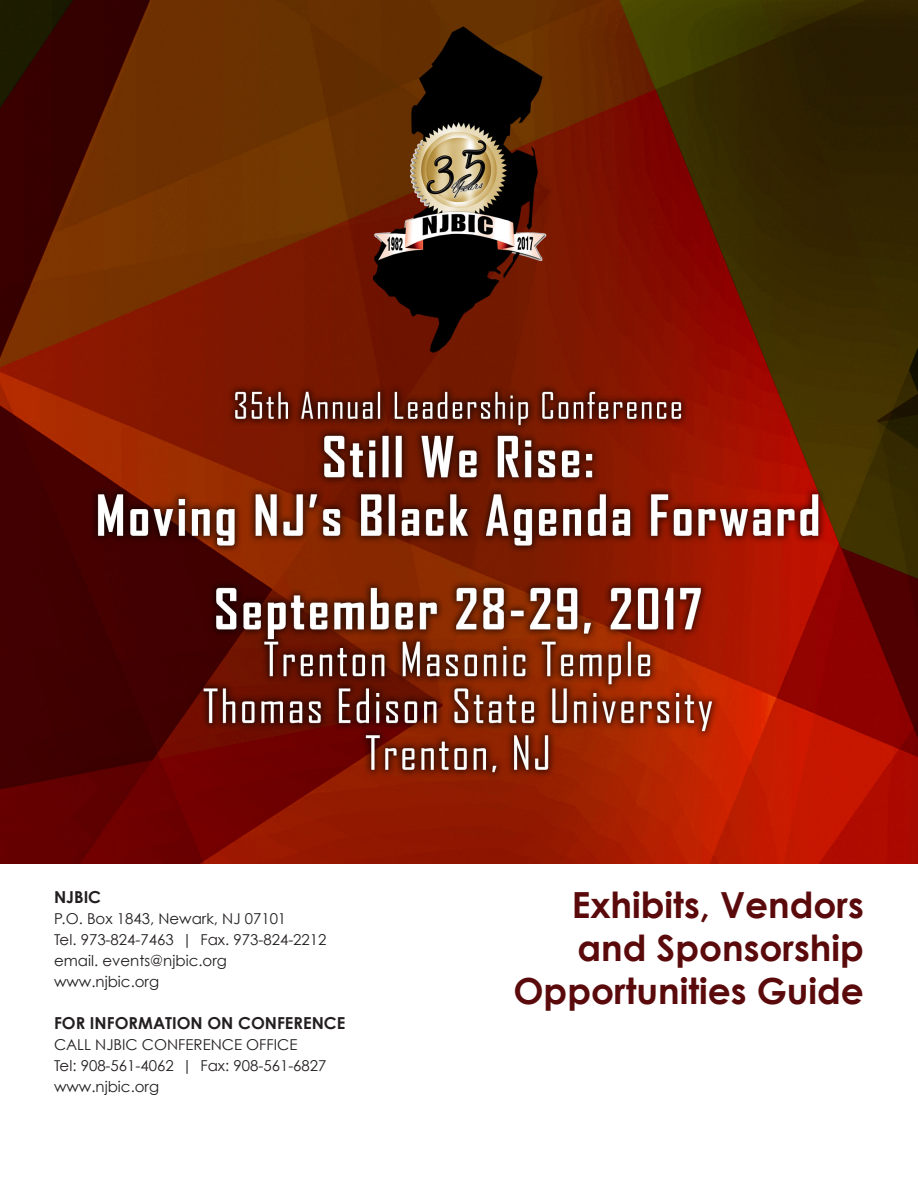
<style>
.page{position:relative;width:918px;height:1188px;background:#fff}
.page>*{position:absolute;margin:0;border:0;box-sizing:border-box;transform-origin:0 0}
.t1{font:700 36px "Century Gothic";color:#5b0a0c}
.t2{font:700 16.5px "Century Gothic";color:#231f20}
.t3{font:15px/21px "Century Gothic";color:#231f20}
</style>
<div class="page">
<img style="left:0;top:0;width:918px;height:864px">
<p class="t2" style="left:54px;top:887px;width:49px">NJBIC</p>
<p class="t3" style="left:54px;top:908px;width:274px">P.O. Box 1843, Newark, NJ 07101<br>Tel. 973-824-7463 | Fax. 973-824-2212 email. events@njbic.org www.njbic.org</p>
<p class="t2" style="left:54px;top:1013px;width:293px">FOR INFORMATION ON CONFERENCE</p>
<p class="t3" style="left:54px;top:1034px;width:274px">CALL NJBIC CONFERENCE OFFICE<br>Tel: 908-561-4062 | Fax: 908-561-6827 www.njbic.org</p>
<p class="t1" style="left:572px;top:882px;width:294px">Exhibits, Vendors</p>
<p class="t1" style="left:577px;top:925px;width:288px">and Sponsorship</p>
<p class="t1" style="left:513px;top:969px;width:352px">Opportunities Guide</p>
</div>
